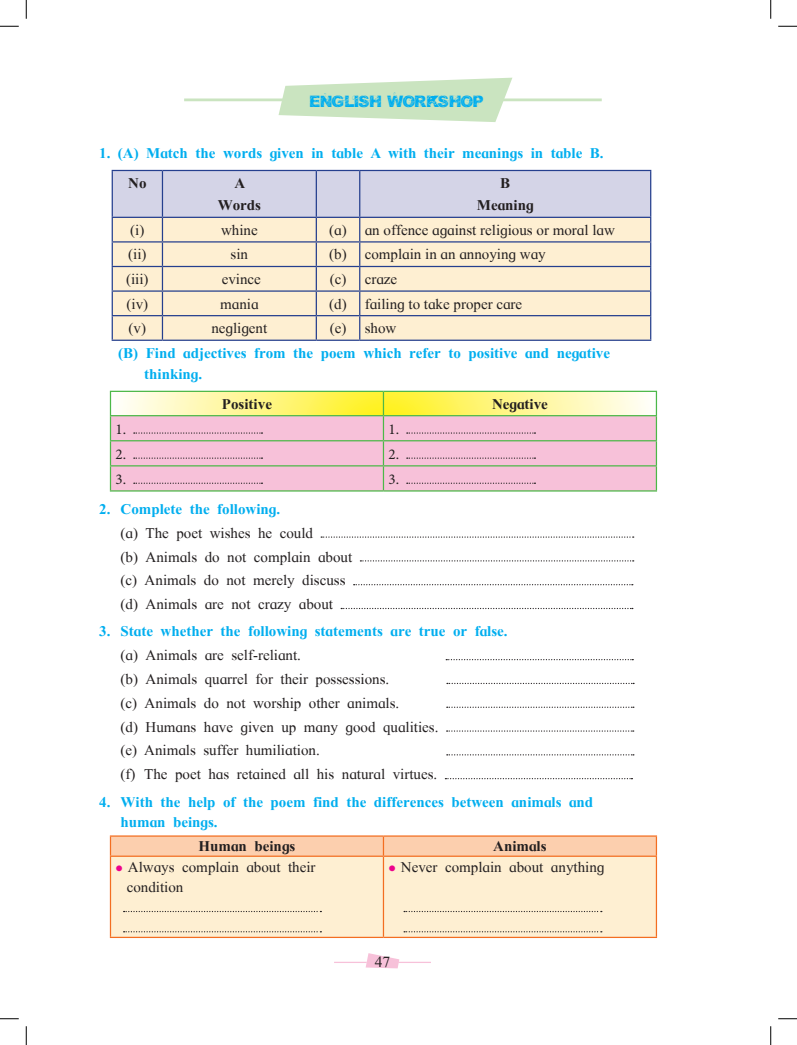
<style>
.page{position:relative;width:797px;height:1045px;background:#fff}
.page>*{position:absolute;margin:0;border:0;box-sizing:border-box;transform-origin:0 0}
.t1{font:15.62px "Times New Roman";color:#231f20}
.t2{font:15px "Times New Roman";color:#231f20}
.t3{font:700 15px/20.2px "Times New Roman";color:#00aeef}
.t4{font:700 15px "Times New Roman";color:#231f20}
.t5{font:15px "Minion Pro";color:#231f20}
.Body_Text{font:12.5px "Orial Bold";color:#00aeef}
.s1{color:#ed028c}
</style>
<div class="page">
<svg style="left:112px;top:170px;width:539px;height:170px;background:#e5dcd3"></svg>
<hr style="left:112px;top:340px;width:50px;height:1px;background:#253f8e">
<hr style="left:162px;top:340px;width:154px;height:1px;background:#253f8e">
<hr style="left:316px;top:340px;width:44px;height:1px;background:#253f8e">
<hr style="left:360px;top:340px;width:291px;height:1px;background:#253f8e">
<hr style="left:383px;top:391px;width:274px;height:1px;background:#4cb848">
<hr style="left:655px;top:392px;width:2px;height:23px;background:#4cb848">
<hr style="left:383px;top:415px;width:274px;height:1px;background:#4cb848">
<hr style="left:655px;top:416px;width:2px;height:24px;background:#4cb848">
<hr style="left:383px;top:440px;width:274px;height:1px;background:#4cb848">
<hr style="left:655px;top:441px;width:2px;height:24px;background:#4cb848">
<hr style="left:383px;top:465px;width:274px;height:1px;background:#4cb848">
<hr style="left:655px;top:466px;width:2px;height:24px;background:#4cb848">
<hr style="left:110px;top:490px;width:273px;height:1px;background:#4cb848">
<hr style="left:383px;top:490px;width:274px;height:1px;background:#4cb848">
<svg style="left:110px;top:391px;width:546px;height:99px;background:#e7cab9"></svg>
<svg style="left:321px;top:536px;width:312px;height:2px"></svg>
<svg style="left:360px;top:560px;width:273px;height:1px"></svg>
<svg style="left:354px;top:584px;width:279px;height:1px"></svg>
<svg style="left:341px;top:608px;width:292px;height:1px"></svg>
<svg style="left:446px;top:659px;width:187px;height:1px"></svg>
<svg style="left:447px;top:683px;width:187px;height:1px"></svg>
<svg style="left:447px;top:706px;width:187px;height:2px"></svg>
<svg style="left:446px;top:730px;width:187px;height:1px"></svg>
<svg style="left:447px;top:754px;width:187px;height:1px"></svg>
<svg style="left:445px;top:778px;width:187px;height:1px"></svg>
<div style="left:111px;top:857px;width:544px;height:79px;background:#feefd2"></div>
<hr style="left:110px;top:835px;width:273px;height:1px;background:#f36e21">
<hr style="left:383px;top:835px;width:274px;height:1px;background:#f36e21">
<div style="left:110px;top:836px;width:547px;height:19px;background:#fccfae"></div>
<hr style="left:110px;top:855px;width:273px;height:2px;background:#f36e21">
<hr style="left:110px;top:857px;width:1px;height:79px;background:#f36e21">
<hr style="left:383px;top:855px;width:274px;height:2px;background:#f36e21">
<hr style="left:383px;top:857px;width:1px;height:79px;background:#f36e21">
<hr style="left:655px;top:857px;width:2px;height:79px;background:#f36e21">
<hr style="left:110px;top:936px;width:273px;height:2px;background:#f36e21">
<hr style="left:383px;top:936px;width:274px;height:2px;background:#f36e21">
<svg style="left:124px;top:911px;width:197px;height:1px"></svg>
<svg style="left:124px;top:931px;width:197px;height:1px"></svg>
<svg style="left:404px;top:911px;width:198px;height:1px"></svg>
<svg style="left:404px;top:931px;width:198px;height:1px"></svg>
<svg style="left:278px;top:78px;width:234px;height:44px"></svg>
<hr style="left:184px;top:98px;width:99px;height:3px;background:#cae4c0">
<hr style="left:503px;top:98px;width:98px;height:3px;background:#cae4c0">
<svg style="left:366px;top:953px;width:33px;height:15px"></svg>
<hr style="left:334px;top:961px;width:33px;height:2px;background:#f7c1d9">
<hr style="left:398px;top:961px;width:33px;height:2px;background:#f7c1d9">
<svg style="left:0;top:25px;width:19px;height:2px"></svg>
<svg style="left:778px;top:25px;width:19px;height:2px"></svg>
<svg style="left:0;top:1018px;width:19px;height:1px"></svg>
<svg style="left:778px;top:1018px;width:19px;height:1px"></svg>
<svg style="left:25px;top:0;width:2px;height:19px"></svg>
<svg style="left:25px;top:1026px;width:2px;height:19px"></svg>
<svg style="left:770px;top:0;width:1px;height:19px"></svg>
<svg style="left:770px;top:1026px;width:1px;height:19px"></svg>
<p class="Body_Text" style="left:310px;top:92px;width:175px">ENGLISH WORKSHOP</p>
<p class="t3" style="left:99px;top:143px;width:506px">1. (A) Match the words given in table A with their meanings in table B.</p>
<p class="t4" style="left:128px;top:174px;width:20px">No</p>
<p class="t4" style="left:234px;top:174px;width:12px">A</p>
<p class="t4" style="left:218px;top:197px;width:45px">Words</p>
<p class="t4" style="left:500px;top:174px;width:12px">B</p>
<p class="t4" style="left:477px;top:197px;width:58px">Meaning</p>
<p class="t2" style="left:130px;top:221px;width:16px">(i)</p>
<p class="t2" style="left:221px;top:221px;width:38px">whine</p>
<p class="t2" style="left:329px;top:221px;width:19px">(a)</p>
<p class="t2" style="left:365px;top:221px;width:251px">an offence against religious or moral law</p>
<p class="t2" style="left:128px;top:246px;width:20px">(ii)</p>
<p class="t2" style="left:231px;top:246px;width:19px">sin</p>
<p class="t2" style="left:329px;top:246px;width:19px">(b)</p>
<p class="t2" style="left:365px;top:246px;width:182px">complain in an annoying way</p>
<p class="t2" style="left:126px;top:271px;width:24px">(iii)</p>
<p class="t2" style="left:222px;top:271px;width:41px">evince</p>
<p class="t2" style="left:330px;top:271px;width:18px">(c)</p>
<p class="t2" style="left:365px;top:271px;width:34px">craze</p>
<p class="t2" style="left:126px;top:295px;width:23px">(iv)</p>
<p class="t2" style="left:220px;top:295px;width:40px">mania</p>
<p class="t2" style="left:329px;top:295px;width:19px">(d)</p>
<p class="t2" style="left:365px;top:295px;width:159px">failing to take proper care</p>
<p class="t2" style="left:129px;top:320px;width:19px">(v)</p>
<p class="t2" style="left:211px;top:320px;width:57px">negligent</p>
<p class="t2" style="left:330px;top:320px;width:18px">(e)</p>
<p class="t2" style="left:365px;top:320px;width:33px">show</p>
<p class="t3" style="left:144px;top:343px;width:467px;text-indent:-26px">(B) Find adjectives from the poem which refer to positive and negative thinking.</p>
<p class="t4" style="left:222px;top:395px;width:51px">Positive</p>
<p class="t4" style="left:492px;top:395px;width:57px">Negative</p>
<p class="t5" style="left:116px;top:419px;width:12px">1.</p>
<p class="t5" style="left:388px;top:419px;width:12px">1.</p>
<p class="t5" style="left:116px;top:444px;width:12px">2.</p>
<p class="t5" style="left:388px;top:444px;width:12px">2.</p>
<p class="t5" style="left:116px;top:469px;width:12px">3.</p>
<p class="t5" style="left:388px;top:469px;width:12px">3.</p>
<p class="t3" style="left:99px;top:499px;width:182px">2. Complete the following.</p>
<p class="t2" style="left:120px;top:524px;width:194px">(a) The poet wishes he could</p>
<p class="t2" style="left:120px;top:548px;width:233px">(b) Animals do not complain about</p>
<p class="t2" style="left:120px;top:572px;width:226px">(c) Animals do not merely discuss</p>
<p class="t2" style="left:120px;top:596px;width:214px">(d) Animals are not crazy about</p>
<p class="t3" style="left:99px;top:621px;width:410px">3. State whether the following statements are true or false.</p>
<p class="t2" style="left:120px;top:647px;width:182px">(a) Animals are self-reliant.</p>
<p class="t2" style="left:120px;top:670px;width:270px">(b) Animals quarrel for their possessions.</p>
<p class="t2" style="left:120px;top:694px;width:280px">(c) Animals do not worship other animals.</p>
<p class="t2" style="left:120px;top:718px;width:319px">(d) Humans have given up many good qualities.</p>
<p class="t2" style="left:120px;top:742px;width:201px">(e) Animals suffer humiliation.</p>
<p class="t2" style="left:120px;top:766px;width:318px">(f) The poet has retained all his natural virtues.</p>
<p class="t3" style="left:99px;top:791px;width:495px">4. With the help of the poem find the differences between animals and</p>
<p class="t3" style="left:120px;top:811px;width:99px">human beings.</p>
<p class="t4" style="left:199px;top:838px;width:98px">Human beings</p>
<p class="t4" style="left:493px;top:838px;width:55px">Animals</p>
<p class="t2" style="left:115px;top:858px;width:201px"><span class="s1">●</span> Always complain about their</p>
<p class="t2" style="left:127px;top:878px;width:58px">condition</p>
<p class="t2" style="left:388px;top:858px;width:217px"><span class="s1">●</span> Never complain about anything</p>
<p class="t1" style="left:375px;top:953px;width:17px">47</p>
</div>
